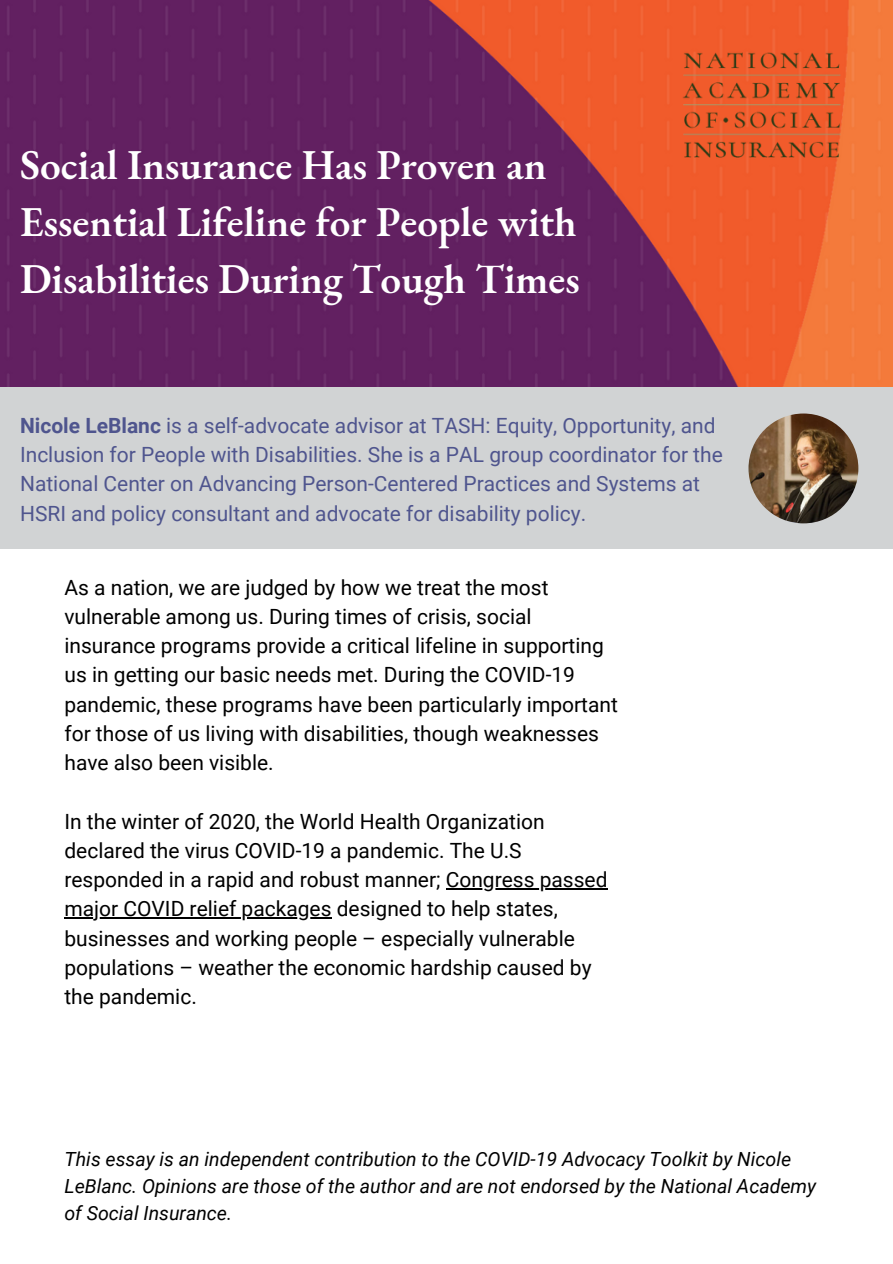
<style>
.page{position:relative;width:893px;height:1264px;background:#fff}
.page>*{position:absolute;margin:0;border:0;box-sizing:border-box;transform-origin:0 0}
.t1{font:600 41.4px/57.3px "EB Garamond";color:#fff}
.t2{font:21px/29.2px "Roboto";color:#000}
.t3{font:21px/29.2px "Roboto";color:#4f558e}
.t4{font:italic 19.5px/27px "Roboto";color:#000}
.s1{font-weight:700}
</style>
<div class="page">
<img style="left:0;top:0;width:892px;height:387px">
<img style="left:649px;top:11px;width:225px;height:182px">
<div style="left:0;top:387px;width:892px;height:162px;background:#d1d3d4"></div>
<img style="left:748px;top:413px;width:110px;height:110px;border-radius:50%">
<hr style="left:445px;top:888px;width:162px;height:1px;background:#000">
<hr style="left:64px;top:917px;width:267px;height:1px;background:#000">
<h1 class="t1" style="left:20px;top:135px;width:561px">Social Insurance Has Proven an<br>Essential Lifeline for People with<br>Disabilities During Tough Times</h1>
<p class="t3" style="left:20px;top:411px;width:704px"><span class="s1">Nicole LeBlanc</span> is a self-advocate advisor at TASH: Equity, Opportunity, and Inclusion for People with Disabilities. She is a PAL group coordinator for the National Center on Advancing Person-Centered Practices and Systems at HSRI and policy consultant and advocate for disability policy.</p>
<p class="t2" style="left:64px;top:573px;width:555px">As a nation, we are judged by how we treat the most vulnerable among us. During times of crisis, social insurance programs provide a critical lifeline in supporting us in getting our basic needs met. During the COVID-19 pandemic, these programs have been particularly important for those of us living with disabilities, though weaknesses have also been visible.</p>
<p class="t2" style="left:64px;top:806px;width:544px">In the winter of 2020, the World Health Organization declared the virus COVID-19 a pandemic. The U.S responded in a rapid and robust manner; Congress passed major COVID relief packages designed to help states, businesses and working people – especially vulnerable populations – weather the economic hardship caused by the pandemic.</p>
<p class="t4" style="left:64px;top:1145px;width:753px">This essay is an independent contribution to the COVID-19 Advocacy Toolkit by Nicole<br>LeBlanc. Opinions are those of the author and are not endorsed by the National Academy of Social Insurance.</p>
</div>
